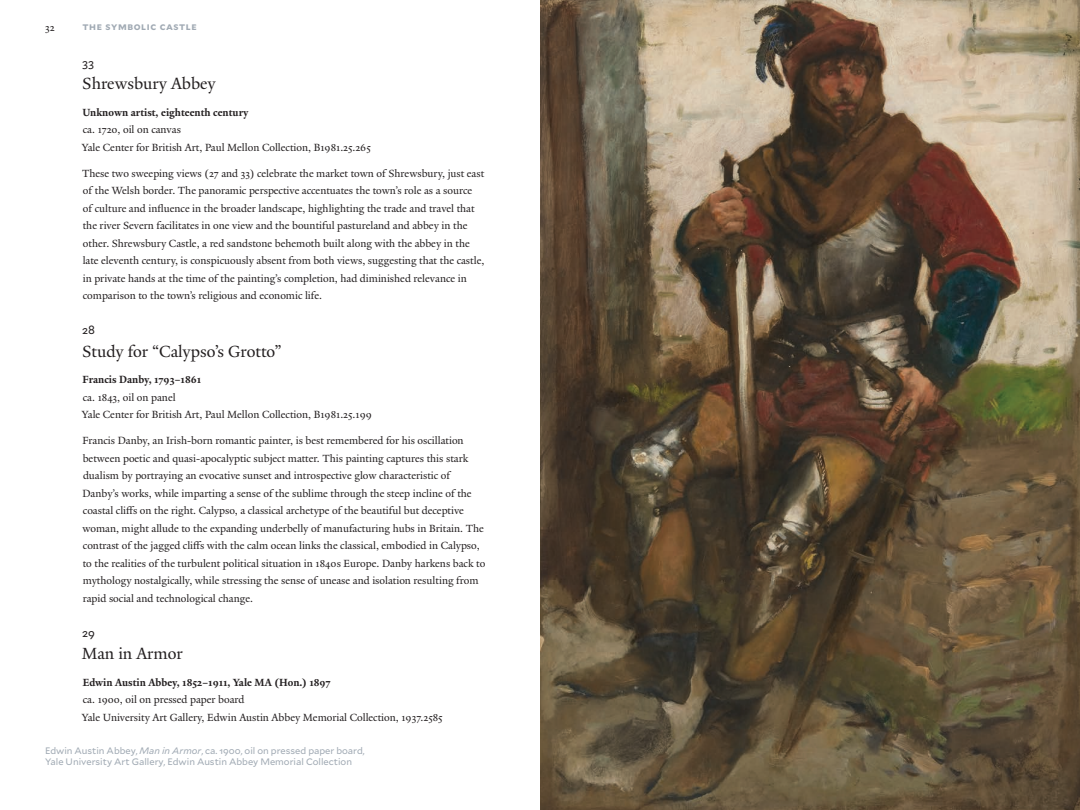
<style>
.page{position:relative;width:1080px;height:810px;background:#fff}
.page>*{position:absolute;margin:0;border:0;box-sizing:border-box;transform-origin:0 0}
.t1{font:17.5px "Yale New";color:#231f20}
.t2{font:11.25px/17.5px "Yale New";color:#231f20}
.t3{font:700 11.25px "Yale New";color:#231f20}
.t4{font:11.25px "Mallory";color:#231f20}
.t5{font:700 10px "Mallory";letter-spacing:.06em;color:#a1aab4}
.t6{font:9.38px/11.2px "Mallory";color:#a1aab4}
.s1{font-style:italic}
</style>
<div class="page">
<img style="left:540px;top:0;width:540px;height:810px">
<p class="t2" style="left:45px;top:18px;width:11px">32</p>
<p class="t5" style="left:82px;top:19px;width:116px">THE SYMBOLIC CASTLE</p>
<p class="t4" style="left:82px;top:55px;width:14px">33</p>
<h1 class="t1" style="left:82px;top:73px;width:135px">Shrewsbury Abbey</h1>
<p class="t3" style="left:82px;top:105px;width:168px">Unknown artist, eighteenth century</p>
<p class="t2" style="left:82px;top:121px;width:290px">ca. 1720, oil on canvas<br>Yale Center for British Art, Paul Mellon Collection, B1981.25.265</p>
<p class="t2" style="left:82px;top:165px;width:404px">These two sweeping views (27 and 33) celebrate the market town of Shrewsbury, just east of the Welsh border. The panoramic perspective accentuates the town’s role as a source<br>of culture and influence in the broader landscape, highlighting the trade and travel that the river Severn facilitates in one view and the bountiful pastureland and abbey in the other. Shrewsbury Castle, a red sandstone behemoth built along with the abbey in the late eleventh century, is conspicuously absent from both views, suggesting that the castle, in private hands at the time of the painting’s completion, had diminished relevance in comparison to the town’s religious and economic life.</p>
<p class="t4" style="left:82px;top:322px;width:14px">28</p>
<h1 class="t1" style="left:82px;top:341px;width:201px">Study for “Calypso’s Grotto”</h1>
<p class="t3" style="left:83px;top:373px;width:120px">Francis Danby, 1793–1861</p>
<p class="t2" style="left:82px;top:388px;width:292px">ca. 1843, oil on panel<br>Yale Center for British Art, Paul Mellon Collection, B1981.25.199</p>
<p class="t2" style="left:82px;top:432px;width:404px">Francis Danby, an Irish-born romantic painter, is best remembered for his oscillation between poetic and quasi-apocalyptic subject matter. This painting captures this stark dualism by portraying an evocative sunset and introspective glow characteristic of Danby’s works, while imparting a sense of the sublime through the steep incline of the coastal cliffs on the right. Calypso, a classical archetype of the beautiful but deceptive woman, might allude to the expanding underbelly of manufacturing hubs in Britain. The contrast of the jagged cliffs with the calm ocean links the classical, embodied in Calypso, to the realities of the turbulent political situation in 1840s Europe. Danby harkens back to mythology nostalgically, while stressing the sense of unease and isolation resulting from rapid social and technological change.</p>
<p class="t4" style="left:82px;top:625px;width:14px">29</p>
<h1 class="t1" style="left:82px;top:643px;width:102px">Man in Armor</h1>
<p class="t3" style="left:83px;top:675px;width:249px">Edwin Austin Abbey, 1852–1911, Yale MA (Hon.) 1897</p>
<p class="t2" style="left:82px;top:691px;width:362px">ca. 1900, oil on pressed paper board<br>Yale University Art Gallery, Edwin Austin Abbey Memorial Collection, 1937.2585</p>
<p class="t6" style="left:45px;top:744px;width:321px">Edwin Austin Abbey, <span class="s1">Man in Armor</span>, ca. 1900, oil on pressed paper board,<br>Yale University Art Gallery, Edwin Austin Abbey Memorial Collection</p>
</div>
